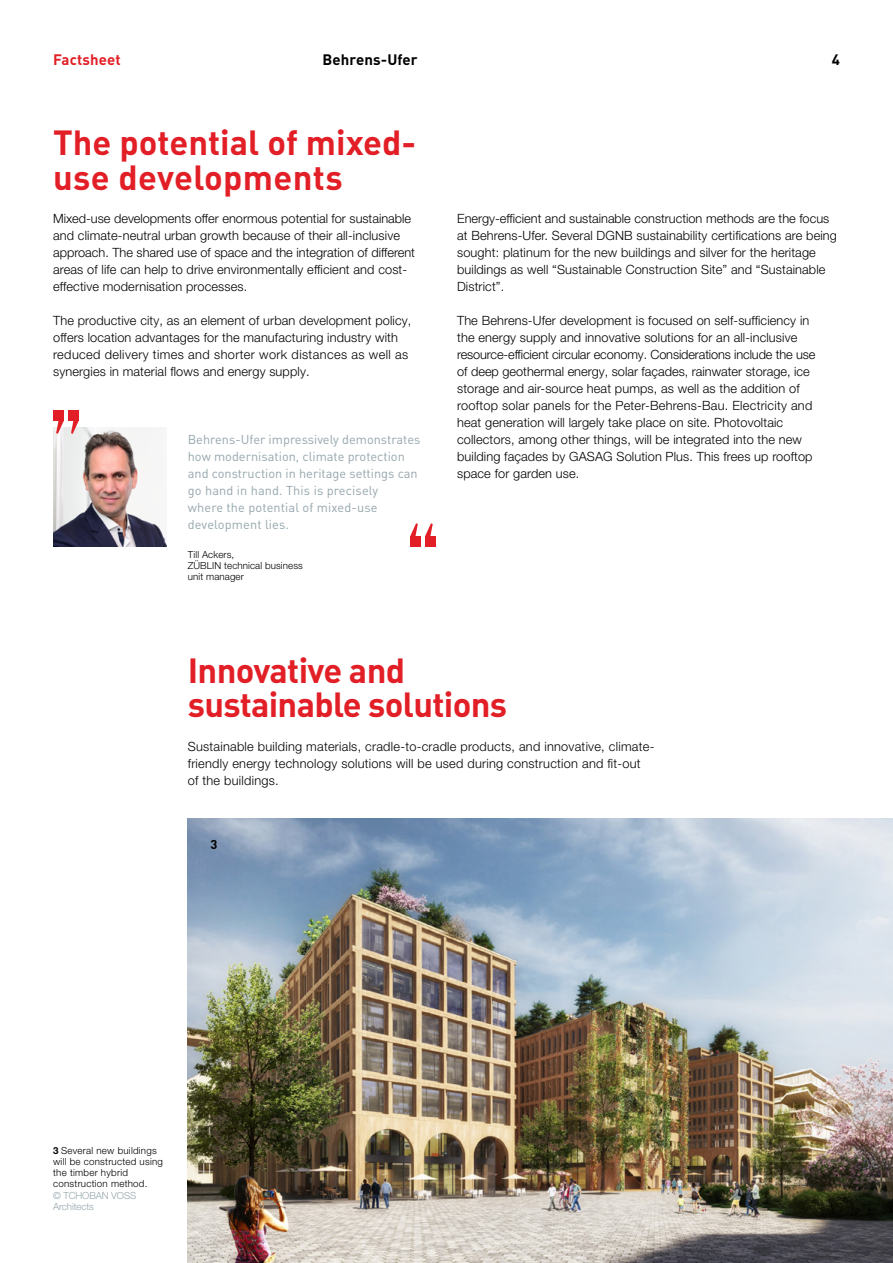
<style>
.page{position:relative;width:893px;height:1263px;background:#fff}
.page>*{position:absolute;margin:0;border:0;box-sizing:border-box;transform-origin:0 0}
.t1{font:700 34.5px/34.5px "DIN Pro";color:#e21f26}
.t2{font:700 34.5px/34.5px "DIN Pro";letter-spacing:-.02em;color:#e21f26}
.t3{font:700 15px "DIN Pro";letter-spacing:.01em;color:#000}
.t4{font:700 15px "DIN Pro";letter-spacing:.01em;color:#e21f26}
.t5{font:300 12.75px/17px "Helvetica Neue LT Pro";letter-spacing:.01em;color:#000}
.t6{font:12.75px/17px "DIN Pro";color:#95a6ac}
.t7{font:700 12.75px "DIN Pro";color:#000}
.t8{font:300 9.75px/11.2px "Helvetica Neue LT Pro";letter-spacing:.025em;color:#000}
.t9{font:300 9.75px/11.2px "Helvetica Neue LT Pro";letter-spacing:-.01em;color:#95a6ac}
.s1{font-weight:700}
</style>
<div class="page">
<img style="left:188px;top:819px;width:705px;height:444px">
<div style="left:410px;top:536px;width:11px;height:11px;background:#e21f26"></div>
<svg style="left:410px;top:523px;width:8px;height:13px"></svg>
<div style="left:425px;top:536px;width:11px;height:11px;background:#e21f26"></div>
<svg style="left:425px;top:523px;width:8px;height:13px"></svg>
<img style="left:53px;top:427px;width:114px;height:119px">
<div style="left:68px;top:410px;width:11px;height:11px;background:#e21f26"></div>
<svg style="left:71px;top:421px;width:8px;height:13px"></svg>
<div style="left:53px;top:410px;width:11px;height:11px;background:#e21f26"></div>
<svg style="left:56px;top:421px;width:8px;height:13px"></svg>
<p class="t4" style="left:53px;top:49px;width:69px">Factsheet</p>
<p class="t3" style="left:322px;top:49px;width:97px">Behrens-Ufer</p>
<p class="t3" style="left:832px;top:49px;width:10px">4</p>
<h1 class="t1" style="left:53px;top:124px;width:364px">The potential of mixed&shy;use developments</h1>
<p class="t5" style="left:53px;top:210px;width:363px">Mixed-use developments offer enormous potential for sustainable and climate-neutral urban growth because of their all-inclusive approach. The shared use of space and the integration of different areas of life can help to drive environmentally efficient and cost&shy;effective modernisation processes.</p>
<p class="t5" style="left:53px;top:312px;width:360px">The productive city, as an element of urban development policy, offers location advantages for the manufacturing industry with reduced delivery times and shorter work distances as well as synergies in material flows and energy supply.</p>
<p class="t6" style="left:188px;top:431px;width:234px">Behrens-Ufer impressively demonstrates how modernisation, climate protection and construction in heritage settings can go hand in hand. This is precisely<br>where the potential of mixed-use development lies.</p>
<p class="t8" style="left:188px;top:549px;width:117px">Till Ackers,<br>ZÜBLIN technical business unit manager</p>
<p class="t5" style="left:457px;top:210px;width:381px">Energy-efficient and sustainable construction methods are the focus at Behrens-Ufer. Several DGNB sustainability certifications are being sought: platinum for the new buildings and silver for the heritage buildings as well “Sustainable Construction Site” and “Sustainable District”.</p>
<p class="t5" style="left:457px;top:312px;width:360px">The Behrens-Ufer development is focused on self-sufficiency in the energy supply and innovative solutions for an all-inclusive resource-efficient circular economy. Considerations include the use of deep geothermal energy, solar façades, rainwater storage, ice storage and air-source heat pumps, as well as the addition of rooftop solar panels for the Peter-Behrens-Bau. Electricity and heat generation will largely take place on site. Photovoltaic collectors, among other things, will be integrated into the new building façades by GASAG Solution Plus. This frees up rooftop space for garden use.</p>
<h1 class="t2" style="left:188px;top:651px;width:321px">Innovative and sustainable solutions</h1>
<p class="t5" style="left:188px;top:737px;width:468px">Sustainable building materials, cradle-to-cradle products, and innovative, climate&shy;friendly energy technology solutions will be used during construction and fit-out of the buildings.</p>
<p class="t7" style="left:211px;top:836px;width:8px">3</p>
<p class="t8" style="left:53px;top:1144px;width:111px"><span class="s1">3</span> Several new buildings will be constructed using the timber hybrid construction method.</p>
<p class="t9" style="left:53px;top:1189px;width:85px">© TCHOBAN VOSS<br>Architects</p>
</div>
